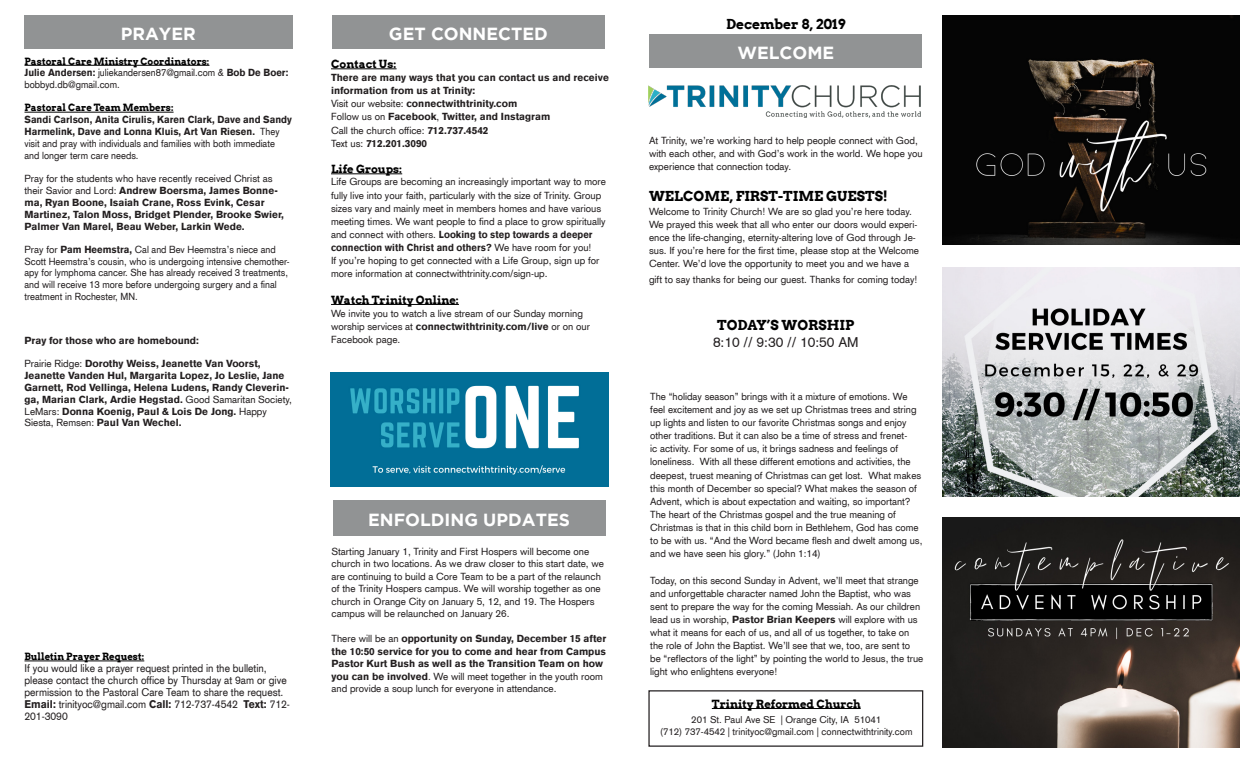
<style>
.page{position:relative;width:1260px;height:765px;background:#fff}
.page>*{position:absolute;margin:0;border:0;box-sizing:border-box;transform-origin:0 0}
.t1{font:700 17.5px "Gotham";color:#fff}
.t2{font:700 13.75px "Arvo";color:#000}
.t3{font:13.75px "Akzidenz Grotesk CE";color:#231f20}
.t4{font:700 11.25px "Arvo";color:#000}
.t5{font:10.88px/11.9px "Akzidenz Grotesk CE";color:#231f20;scale:.95 1}
.t6{font:10px/13.1px "Akzidenz Grotesk CE";color:#231f20}
.t7{font:900 10px/11.9px "Akzidenz Grotesk CE";color:#231f20}
.t8{font:900 10px/11.9px "Akzidenz Grotesk CE";color:#231f20;scale:.95 1}
.t9{font:10px/11.9px "Akzidenz Grotesk CE";color:#231f20;scale:.95 1}
.t10{font:700 10px "Arvo";color:#000;scale:.95 1}
.t11{font:9.62px "Akzidenz Grotesk CE";color:#231f20}
.s1{font-family:"Arvo";font-weight:700;color:#000}
.s2{font-weight:900}
.s3{font-weight:400}
</style>
<div class="page">
<hr style="left:331px;top:69px;width:66px;height:1px;background:#000">
<hr style="left:331px;top:174px;width:71px;height:1px;background:#000">
<hr style="left:331px;top:304px;width:128px;height:1px;background:#000">
<div style="left:649px;top:35px;width:273px;height:33px;background:#919394"></div>
<div style="left:332px;top:15px;width:273px;height:34px;background:#919394"></div>
<div style="left:24px;top:15px;width:269px;height:34px;background:#919394"></div>
<hr style="left:25px;top:65px;width:184px;height:1px;background:#000">
<hr style="left:25px;top:112px;width:149px;height:1px;background:#000">
<hr style="left:25px;top:661px;width:119px;height:1px;background:#000">
<hr style="left:712px;top:708px;width:149px;height:1px;background:#000">
<div style="left:648px;top:690px;width:275px;height:57px;border:1px solid #231f20"></div>
<img style="left:648px;top:85px;width:273px;height:33px">
<img style="left:942px;top:518px;width:298px;height:229px">
<img style="left:942px;top:15px;width:298px;height:230px">
<div style="left:333px;top:501px;width:272px;height:35px;background:#919394"></div>
<img style="left:330px;top:372px;width:279px;height:115px">
<img style="left:942px;top:267px;width:298px;height:229px">
<p class="t1" style="left:121px;top:23px;width:77px">PRAYER</p>
<p class="t9" style="left:25px;top:55px;width:279px"><span class="s1">Pastoral Care Ministry Coordinators:<br></span><span class="s2">Julie Andersen:</span> juliekandersen87@gmail.com &amp; <span class="s2">Bob De Boer: </span>bobbyd.db@gmail.com.</p>
<p class="t8" style="left:25px;top:102px;width:283px"><span class="s1">Pastoral Care Team Members:<br></span>Sandi Carlson, Anita Cirulis, Karen Clark, Dave and Sandy Harmelink, Dave and Lonna Kluis, Art Van Riesen. <span class="s3">They visit and pray with individuals and families with both immediate and longer term care needs.</span></p>
<p class="t7" style="left:25px;top:173px;width:261px"><span class="s3">Pray for the students who have recently received Christ as their Savior and Lord:</span> Andrew Boersma, James Bonne&shy;ma, Ryan Boone, Isaiah Crane, Ross Evink, Cesar Martinez, Talon Moss, Bridget Plender, Brooke Swier, Palmer Van Marel, Beau Weber, Larkin Wede.</p>
<p class="t6" style="left:25px;top:243px;width:267px;line-height:11.9px">Pray for <span class="s2">Pam Heemstra,</span> Cal and Bev Heemstra’s niece and Scott Heemstra’s cousin, who is undergoing intensive chemother&shy;apy for lymphoma cancer. She has already received 3 treatments, and will receive 13 more before undergoing surgery and a final treatment in Rochester, MN.</p>
<p class="t7" style="left:25px;top:335px;width:176px">Pray for those who are homebound:</p>
<p class="t7" style="left:25px;top:358px;width:269px"><span class="s3">Prairie Ridge:</span> Dorothy Weiss, Jeanette Van Voorst, Jeanette Vanden Hul, Margarita Lopez, Jo Leslie, Jane Garnett, Rod Vellinga, Helena Ludens, Randy Cleverin&shy;ga, Marian Clark, Ardie Hegstad. <span class="s3">Good Samaritan Society, LeMars:</span> Donna Koenig, Paul &amp; Lois De Jong. <span class="s3">Happy Siesta, Remsen:</span> Paul Van Wechel.</p>
<p class="t10" style="left:25px;top:650px;width:128px">Bulletin Prayer Request:</p>
<p class="t5" style="left:25px;top:662px;width:281px">If you would like a prayer request printed in the bulletin, please contact the church office by Thursday at 9am or give permission to the Pastoral Care Team to share the request.<br><span class="s2">Email:</span> trinityoc@gmail.com <span class="s2">Call:</span> 712-737-4542 <span class="s2">Text:</span> 712- 201-3090</p>
<p class="t1" style="left:389px;top:23px;width:160px">GET CONNECTED</p>
<p class="t4" style="left:331px;top:57px;width:67px">Contact Us:</p>
<p class="t7" style="left:331px;top:71px;width:279px;line-height:13.1px">There are many ways that you can contact us and receive information from us at Trinity:</p>
<p class="t7" style="left:331px;top:98px;width:188px"><span class="s3">Visit our website:</span> connectwithtrinity.com</p>
<p class="t7" style="left:331px;top:111px;width:221px"><span class="s3">Follow us on</span> Facebook<span class="s3">,</span> Twitter, and Instagram</p>
<p class="t6" style="left:331px;top:123px;width:159px">Call the church office: <span class="s2">712.737.4542</span></p>
<p class="t7" style="left:331px;top:137px;width:98px"><span class="s3">Text us:</span> 712.201.3090</p>
<p class="t4" style="left:331px;top:162px;width:73px">Life Groups:</p>
<p class="t6" style="left:331px;top:175px;width:277px">Life Groups are becoming an increasingly important way to more fully live into your faith, particularly with the size of Trinity. Group sizes vary and mainly meet in members homes and have various meeting times. We want people to find a place to grow spiritually and connect with others. <span class="s2">Looking to step towards a deeper connection with Christ and others?</span> We have room for you!<br>If you’re hoping to get connected with a Life Group, sign up for more information at connectwithtrinity.com/sign-up.</p>
<p class="t4" style="left:331px;top:292px;width:129px">Watch Trinity Online:</p>
<p class="t6" style="left:331px;top:307px;width:261px">We invite you to watch a live stream of our Sunday morning worship services at <span class="s2">connectwithtrinity.com/live</span> or on our<br>Facebook page.</p>
<p class="t1" style="left:368px;top:510px;width:203px">ENFOLDING UPDATES</p>
<p class="t6" style="left:332px;top:545px;width:274px;line-height:12.5px">Starting January 1, Trinity and First Hospers will become one church in two locations. As we draw closer to this start date, we are continuing to build a Core Team to be a part of the relaunch of the Trinity Hospers campus. We will worship together as one church in Orange City on January 5, 12, and 19. The Hospers campus will be relaunched on January 26.</p>
<p class="t7" style="left:332px;top:633px;width:276px;line-height:12.5px"><span class="s3">There will be an</span> opportunity on Sunday, December 15 after the 10:50 service for you to come and hear from Campus Pastor Kurt Bush as well as the Transition Team on how you can be involved<span class="s3">. We will meet together in the youth room and provide a soup lunch for everyone in attendance.</span></p>
<p class="t2" style="left:726px;top:15px;width:121px">December 8, 2019</p>
<p class="t1" style="left:737px;top:42px;width:98px">WELCOME</p>
<p class="t6" style="left:649px;top:134px;width:275px">At Trinity, we’re working hard to help people connect with God, with each other, and with God’s work in the world. We hope you experience that connection today.</p>
<p class="t2" style="left:649px;top:188px;width:240px">WELCOME, FIRST-TIME GUESTS!</p>
<p class="t6" style="left:649px;top:204px;width:272px">Welcome to Trinity Church! We are so glad you’re here today.<br>We prayed this week that all who enter our doors would experi&shy;ence the life-changing, eternity-altering love of God through Je&shy;sus. If you’re here for the first time, please stop at the Welcome Center. We’d love the opportunity to meet you and we have a</p>
<p class="t6" style="left:649px;top:273px;width:270px">gift to say thanks for being our guest. Thanks for coming today!</p>
<p class="t2" style="left:717px;top:316px;width:139px">TODAY’S WORSHIP</p>
<p class="t3" style="left:713px;top:333px;width:147px">8:10 // 9:30 // 10:50 AM</p>
<p class="t6" style="left:650px;top:390px;width:274px">The “holiday season” brings with it a mixture of emotions. We feel excitement and joy as we set up Christmas trees and string up lights and listen to our favorite Christmas songs and enjoy other traditions. But it can also be a time of stress and frenet-<br>ic activity. For some of us, it brings sadness and feelings of loneliness. With all these different emotions and activities, the deepest, truest meaning of Christmas can get lost. What makes this month of December so special? What makes the season of Advent, which is about expectation and waiting, so important?<br>The heart of the Christmas gospel and the true meaning of Christmas is that in this child born in Bethlehem, God has come to be with us. “And the Word became flesh and dwelt among us, and we have seen his glory.” (John 1:14)</p>
<p class="t6" style="left:650px;top:573px;width:275px">Today, on this second Sunday in Advent, we’ll meet that strange and unforgettable character named John the Baptist, who was sent to prepare the way for the coming Messiah. As our children lead us in worship, <span class="s2">Pastor Brian Keepers</span> will explore with us what it means for each of us, and all of us together, to take on the role of John the Baptist. We’ll see that we, too, are sent to be “reflectors of the light” by pointing the world to Jesus, the true light who enlightens everyone!</p>
<p class="t4" style="left:712px;top:697px;width:150px">Trinity Reformed Church</p>
<p class="t11" style="left:691px;top:713px;width:191px">201 St. Paul Ave SE | Orange City, IA 51041</p>
<p class="t11" style="left:660px;top:726px;width:254px">(712) 737-4542 | trinityoc@gmail.com | connectwithtrinity.com</p>
</div>
